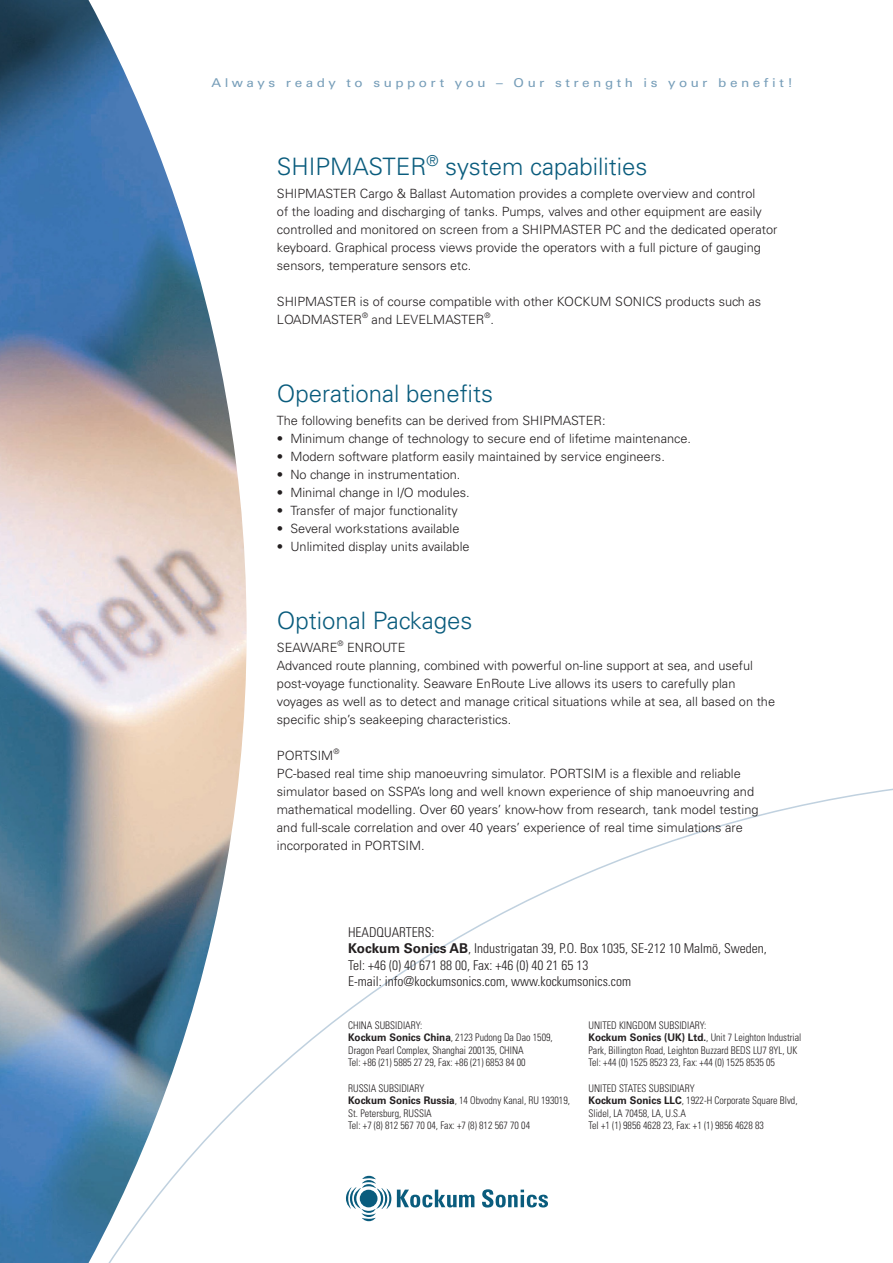
<style>
.page{position:relative;width:893px;height:1263px;background:#fff}
.page>*{position:absolute;margin:0;border:0;box-sizing:border-box;transform-origin:0 0}
.t1{font:300 24px "Univers";color:#0a5c7d}
.t2{font:300 condensed 13.5px/16.2px "Univers";color:#231f20}
.t3{font:300 12.75px/18px "Univers";color:#231f20}
.t4{font:12.15px "Univers";letter-spacing:.26em;color:#779eb9;scale:1.11 1}
.t5{font:300 condensed 10.5px/12.6px "Univers";color:#231f20;scale:.95 1}
.t6{font:300 7.5px "Univers";color:#231f20}
.s1{font-weight:700;font-stretch:normal}
</style>
<div class="page">
<img style="left:0;top:0;width:247px;height:1263px">
<svg style="left:346px;top:1176px;width:45px;height:45px"></svg>
<svg style="left:397px;top:1189px;width:77px;height:18px"></svg>
<svg style="left:482px;top:1189px;width:66px;height:18px"></svg>
<p class="t4" style="left:211px;top:75px;width:525px">Always ready to support you – Our strength is your benefit!</p>
<h1 class="t1" style="left:277px;top:152px;width:372px">SHIPMASTER<sup>®</sup> system capabilities</h1>
<p class="t3" style="left:277px;top:184px;width:502px">SHIPMASTER Cargo &amp; Ballast Automation provides a complete overview and control<br>of the loading and discharging of tanks. Pumps, valves and other equipment are easily controlled and monitored on screen from a SHIPMASTER PC and the dedicated operator keyboard. Graphical process views provide the operators with a full picture of gauging sensors, temperature sensors etc.</p>
<p class="t3" style="left:277px;top:292px;width:486px">SHIPMASTER is of course compatible with other KOCKUM SONICS products such as<br>LOADMASTER</p>
<p class="t6" style="left:362px;top:311px;width:7px">®</p>
<p class="t3" style="left:372px;top:310px;width:114px">and LEVELMASTER</p>
<p class="t6" style="left:484px;top:311px;width:7px">®</p>
<p class="t3" style="left:490px;top:310px;width:5px">.</p>
<h1 class="t1" style="left:277px;top:379px;width:218px">Operational benefits</h1>
<p class="t3" style="left:277px;top:411px;width:330px">The following benefits can be derived from SHIPMASTER:</p>
<p class="t3" style="left:277px;top:429px;width:416px">• Minimum change of technology to secure end of lifetime maintenance.</p>
<p class="t3" style="left:277px;top:447px;width:389px">• Modern software platform easily maintained by service engineers.</p>
<p class="t3" style="left:277px;top:465px;width:185px">• No change in instrumentation.</p>
<p class="t3" style="left:277px;top:483px;width:194px">• Minimal change in I/O modules.</p>
<p class="t3" style="left:277px;top:501px;width:183px">• Transfer of major functionality</p>
<p class="t3" style="left:277px;top:519px;width:184px">• Several workstations available</p>
<p class="t3" style="left:277px;top:537px;width:194px">• Unlimited display units available</p>
<h1 class="t1" style="left:277px;top:606px;width:197px">Optional Packages</h1>
<p class="t3" style="left:277px;top:638px;width:62px">SEAWARE</p>
<p class="t6" style="left:338px;top:638px;width:7px">®</p>
<p class="t3" style="left:277px;top:638px;width:500px;text-indent:70px">ENROUTE<br>Advanced route planning, combined with powerful on-line support at sea, and useful post-voyage functionality. Seaware EnRoute Live allows its users to carefully plan voyages as well as to detect and manage critical situations while at sea, all based on the specific ship’s seakeeping characteristics.</p>
<p class="t3" style="left:277px;top:746px;width:58px">PORTSIM</p>
<p class="t6" style="left:333px;top:746px;width:7px">®</p>
<p class="t3" style="left:277px;top:764px;width:483px">PC-based real time ship manoeuvring simulator. PORTSIM is a flexible and reliable simulator based on SSPA’s long and well known experience of ship manoeuvring and mathematical modelling. Over 60 years’ know-how from research, tank model testing and full-scale correlation and over 40 years’ experience of real time simulations are incorporated in PORTSIM.</p>
<p class="t2" style="left:348px;top:924px;width:420px">HEADQUARTERS:<br><span class="s1">Kockum Sonics AB</span>, Industrigatan 39, P.O. Box 1035, SE-212 10 Malmö, Sweden, Tel: +46 (0) 40 671 88 00, Fax: +46 (0) 40 21 65 13<br>E-mail: info@kockumsonics.com, www.kockumsonics.com</p>
<p class="t5" style="left:348px;top:1018px;width:217px">CHINA SUBSIDIARY:<br><span class="s1">Kockum Sonics China</span>, 2123 Pudong Da Dao 1509, Dragon Pearl Complex, Shanghai 200135, CHINA<br>Tel: +86 (21) 5885 27 29, Fax: +86 (21) 6853 84 00</p>
<p class="t5" style="left:348px;top:1081px;width:235px">RUSSIA SUBSIDIARY<br><span class="s1">Kockum Sonics Russia</span>, 14 Obvodny Kanal, RU 193019, St. Petersburg, RUSSIA<br>Tel: +7 (8) 812 567 70 04, Fax: +7 (8) 812 567 70 04</p>
<p class="t5" style="left:588px;top:1018px;width:226px">UNITED KINGDOM SUBSIDIARY:<br><span class="s1">Kockum Sonics (UK) Ltd.</span>, Unit 7 Leighton Industrial Park, Billington Road, Leighton Buzzard BEDS LU7 8YL, UK Tel: +44 (0) 1525 8523 23, Fax: +44 (0) 1525 8535 05</p>
<p class="t5" style="left:588px;top:1081px;width:222px">UNITED STATES SUBSIDIARY<br><span class="s1">Kockum Sonics LLC</span>, 1922-H Corporate Square Blvd, Slidel, LA 70458, LA, U.S.A<br>Tel +1 (1) 9856 4628 23, Fax: +1 (1) 9856 4628 83</p>
</div>
